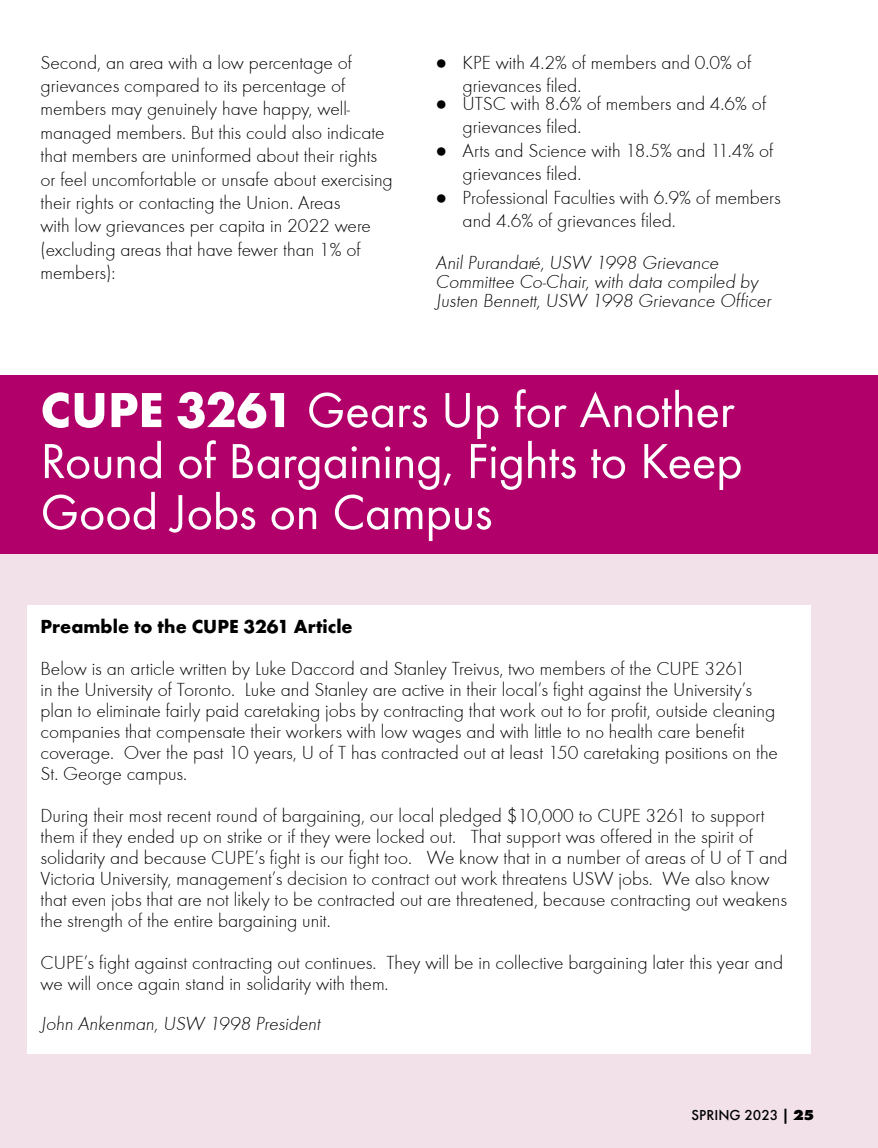
<style>
.page{position:relative;width:878px;height:1148px;background:#fff}
.page>*{position:absolute;margin:0;border:0;box-sizing:border-box;transform-origin:0 0}
.t1{font:51px/51px "Futura T";letter-spacing:-.01em;color:#fff}
.t2{font:19.5px/23.4px "Futura T Ligh";color:#000}
.t3{font:700 19.5px "Futura T";color:#000}
.t4{font:500 15px "Futura PT";color:#000}
.s1{font-family:"Arial"}
.s2{font-weight:700}
.s3{font-weight:800}
</style>
<div class="page">
<div style="left:0;top:553px;width:878px;height:595px;background:#f3e1e9"></div>
<div style="left:0;top:375px;width:878px;height:178px;background:#b10069"></div>
<div style="left:27px;top:605px;width:783px;height:448px;background:#fff"></div>
<p class="t2" style="left:40px;top:51px;width:354px">Second, an area with a low percentage of grievances compared to its percentage of members may genuinely have happy, well&shy;managed members. But this could also indicate that members are uninformed about their rights or feel uncomfortable or unsafe about exercising their rights or contacting the Union. Areas<br>with low grievances per capita in 2022 were (excluding areas that have fewer than 1% of members):</p>
<p class="t2" style="left:462px;top:51px;width:290px;text-indent:-27px"><span class="s1">●</span> KPE with 4.2% of members and 0.0% of grievances filed.</p>
<p class="t2" style="left:462px;top:92px;width:305px;text-indent:-27px"><span class="s1">●</span> UTSC with 8.6% of members and 4.6% of grievances filed.</p>
<p class="t2" style="left:462px;top:139px;width:312px;text-indent:-27px"><span class="s1">●</span> Arts and Science with 18.5% and 11.4% of grievances filed.</p>
<p class="t2" style="left:462px;top:186px;width:319px;text-indent:-27px"><span class="s1">●</span> Professional Faculties with 6.9% of members and 4.6% of grievances filed.</p>
<p class="t2" style="left:435px;top:254px;width:340px;line-height:18.8px">Anil Purandaré, USW 1998 Grievance<br>Committee Co-Chair, with data compiled by<br>Justen Bennett, USW 1998 Grievance Officer</p>
<h1 class="t1" style="left:40px;top:385px;width:703px"><span class="s2">CUPE 3261</span> Gears Up for Another<br>Round of Bargaining, Fights to Keep<br>Good Jobs on Campus</h1>
<p class="t3" style="left:40px;top:615px;width:314px">Preamble to the CUPE 3261 Article</p>
<p class="t2" style="left:40px;top:658px;width:739px;line-height:21px">Below is an article written by Luke Daccord and Stanley Treivus, two members of the CUPE 3261<br>in the University of Toronto. Luke and Stanley are active in their local’s fight against the University’s plan to eliminate fairly paid caretaking jobs by contracting that work out to for profit, outside cleaning companies that compensate their workers with low wages and with little to no health care benefit coverage. Over the past 10 years, U of T has contracted out at least 150 caretaking positions on the St. George campus.</p>
<p class="t2" style="left:40px;top:805px;width:748px;line-height:21px">During their most recent round of bargaining, our local pledged $10,000 to CUPE 3261 to support them if they ended up on strike or if they were locked out. That support was offered in the spirit of solidarity and because CUPE’s fight is our fight too. We know that in a number of areas of U of T and Victoria University, management’s decision to contract out work threatens USW jobs. We also know that even jobs that are not likely to be contracted out are threatened, because contracting out weakens the strength of the entire bargaining unit.</p>
<p class="t2" style="left:40px;top:952px;width:744px;line-height:21px">CUPE’s fight against contracting out continues. They will be in collective bargaining later this year and we will once again stand in solidarity with them.</p>
<p class="t2" style="left:40px;top:1012px;width:284px">John Ankenman, USW 1998 President</p>
<p class="t4" style="left:691px;top:1106px;width:124px">SPRING 2023 <span class="s3">|</span> <span class="s3">25</span></p>
</div>
